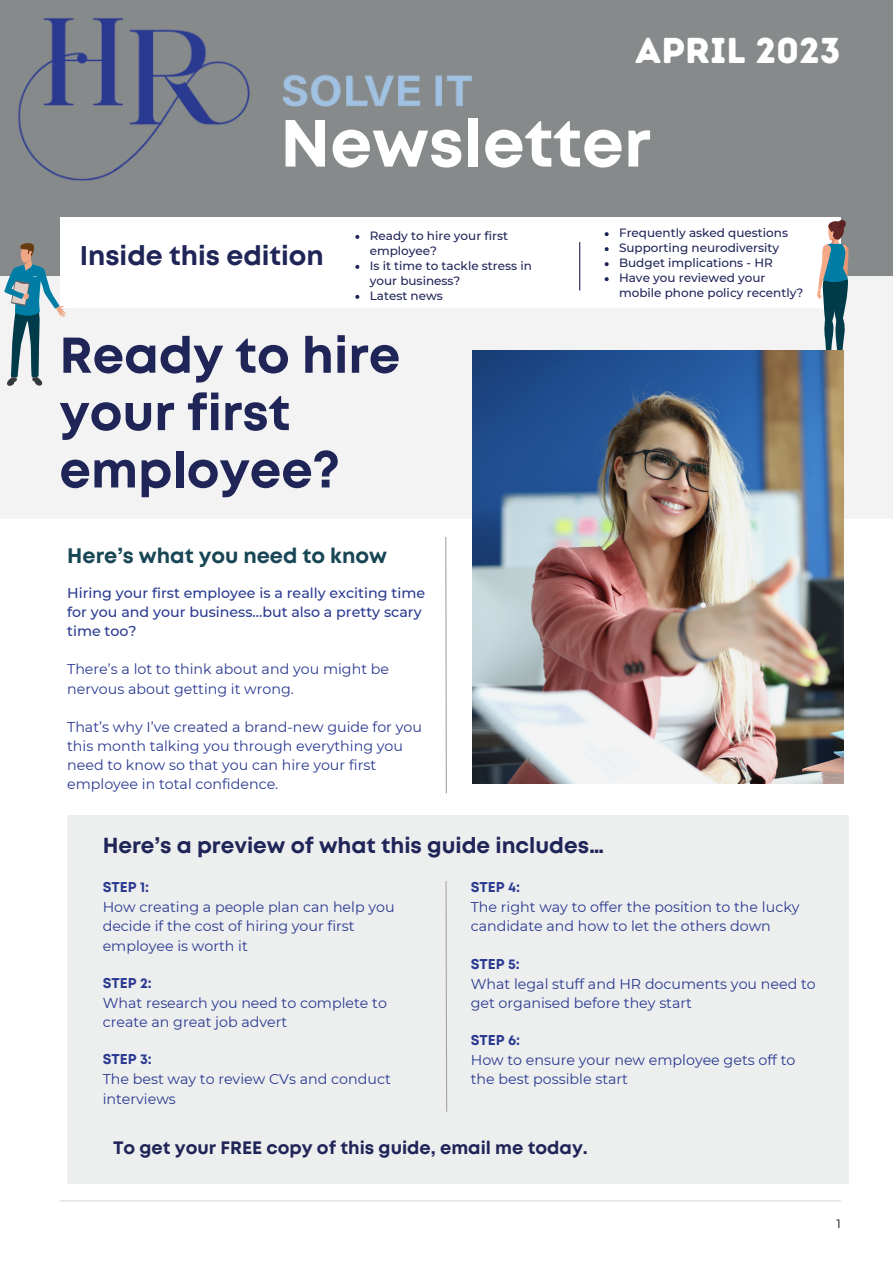
<style>
.page{position:relative;width:893px;height:1264px;background:#fff}
.page>*{position:absolute;margin:0;border:0;box-sizing:border-box;transform-origin:0 0}
.t1{font:700 66.6px "Mont";color:#fff}
.t2{font:700 50.25px/57.3px "Mont";color:#202558}
.t3{font:36px "Intro Rust Base";color:#fff}
.t4{font:700 27px "Mont";color:#202558}
.t5{font:700 21.75px "Mont";color:#202558}
.t6{font:700 21px "Mont";color:#184655}
.t7{font:700 18px "Mont";color:#202558}
.t8{font:14.25px/19px "Montserrat";color:#2a3a91}
.t9{font:500 14.25px/19px "Montserrat";color:#2a3a91}
.t10{font:700 14.25px "Mont";color:#2a3a91}
.t11{font:500 12px/15px "Montserrat";color:#202558}
.t12{font:12px "Montserrat";color:#000}
</style>
<div class="page">
<div style="left:0;top:242px;width:892px;height:276px;background:#f3f3f4"></div>
<div style="left:0;top:0;width:892px;height:276px;background:#878a8b"></div>
<hr style="left:60px;top:1200px;width:780px;height:1px;background:#d9d9d9">
<div style="left:60px;top:217px;width:780px;height:90px;background:#fff"></div>
<hr style="left:579px;top:242px;width:1px;height:48px;background:#202558">
<svg style="left:445px;top:537px;width:2px;height:257px"></svg>
<svg style="left:4px;top:243px;width:62px;height:143px"></svg>
<svg style="left:817px;top:219px;width:32px;height:141px"></svg>
<div style="left:67px;top:815px;width:781px;height:368px;background:#edeeee"></div>
<svg style="left:445px;top:881px;width:2px;height:231px"></svg>
<img style="left:472px;top:350px;width:371px;height:433px">
<img style="left:18px;top:18px;width:454px;height:163px">
<svg style="left:355px;top:235px;width:4px;height:4px"></svg>
<svg style="left:355px;top:265px;width:4px;height:4px"></svg>
<svg style="left:355px;top:295px;width:4px;height:4px"></svg>
<svg style="left:604px;top:232px;width:4px;height:4px"></svg>
<svg style="left:604px;top:247px;width:4px;height:4px"></svg>
<svg style="left:604px;top:262px;width:4px;height:4px"></svg>
<svg style="left:604px;top:277px;width:4px;height:4px"></svg>
<h3 class="t3" style="left:635px;top:29px;width:207px">APRIL 2023</h3>
<h1 class="t1" style="left:280px;top:118px;width:372px">Newsletter</h1>
<h3 class="t4" style="left:80px;top:245px;width:245px">Inside this edition</h3>
<p class="t11" style="left:370px;top:228px;width:164px">Ready to hire your first employee?<br>Is it time to tackle stress in your business?<br>Latest news</p>
<p class="t11" style="left:619px;top:225px;width:186px">Frequently asked questions<br>Supporting neurodiversity<br>Budget implications - HR<br>Have you reviewed your mobile phone policy recently?</p>
<h2 class="t2" style="left:59px;top:330px;width:342px">Ready to hire your first employee?</h2>
<h3 class="t6" style="left:67px;top:547px;width:321px">Here’s what you need to know</h3>
<p class="t9" style="left:67px;top:583px;width:359px">Hiring your first employee is a really exciting time for you and your business…but also a pretty scary time too?</p>
<p class="t8" style="left:67px;top:659px;width:323px">There’s a lot to think about and you might be nervous about getting it wrong.</p>
<p class="t8" style="left:67px;top:717px;width:356px">That’s why I’ve created a brand-new guide for you this month talking you through everything you need to know so that you can hire your first employee in total confidence.</p>
<h3 class="t5" style="left:103px;top:837px;width:503px">Here’s a preview of what this guide includes…</h3>
<p class="t10" style="left:103px;top:881px;width:48px">STEP 1:</p>
<p class="t8" style="left:103px;top:897px;width:293px">How creating a people plan can help you decide if the cost of hiring your first employee is worth it</p>
<p class="t10" style="left:103px;top:977px;width:51px">STEP 2:</p>
<p class="t8" style="left:103px;top:993px;width:286px">What research you need to complete to create an great job advert</p>
<p class="t10" style="left:103px;top:1053px;width:51px">STEP 3:</p>
<p class="t8" style="left:103px;top:1069px;width:290px">The best way to review CVs and conduct interviews</p>
<p class="t10" style="left:470px;top:881px;width:51px">STEP 4:</p>
<p class="t8" style="left:470px;top:897px;width:330px">The right way to offer the position to the lucky candidate and how to let the others down</p>
<p class="t10" style="left:470px;top:958px;width:51px">STEP 5:</p>
<p class="t8" style="left:470px;top:974px;width:346px">What legal stuff and HR documents you need to get organised before they start</p>
<p class="t10" style="left:470px;top:1034px;width:51px">STEP 6:</p>
<p class="t8" style="left:470px;top:1050px;width:326px">How to ensure your new employee gets off to the best possible start</p>
<p class="t7" style="left:113px;top:1141px;width:476px">To get your FREE copy of this guide, email me today.</p>
<p class="t12" style="left:836px;top:1215px;width:6px">1</p>
</div>
